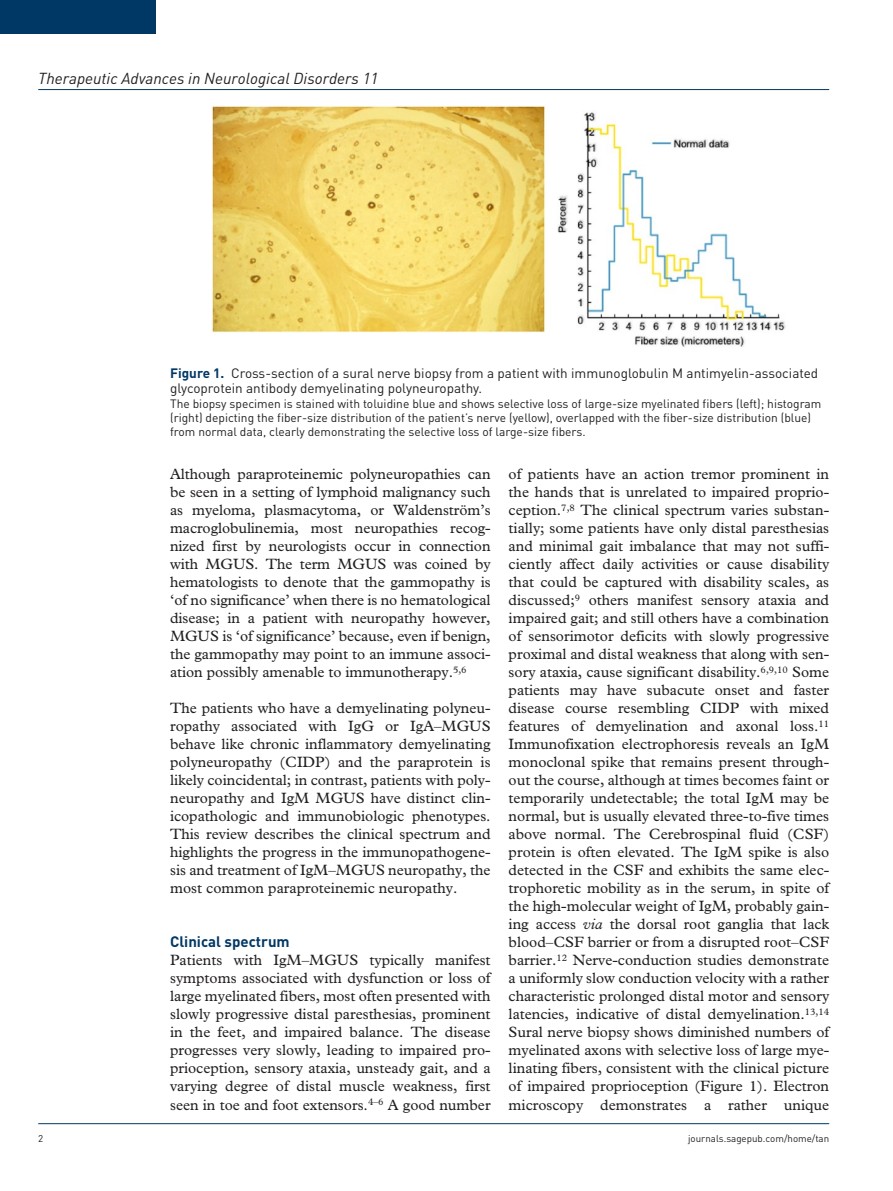
<style>
.page{position:relative;width:893px;height:1191px;background:#fff}
.page>*{position:absolute;margin:0;border:0;box-sizing:border-box;transform-origin:0 0}
.t1{font:italic 15.75px "DIN";color:#231f20}
.t2{font:15px/18px "Plantin Std";color:#231f20;text-align:justify}
.t3{font:700 15px "DIN";color:#003865}
.t4{font:13.5px/15.8px "DIN";color:#231f20}
.t5{font:12px/14.2px "DIN";color:#231f20}
.t6{font:9.75px "DIN";color:#231f20}
.s1{font-weight:700;color:#003865}
.s2{font-style:italic}
</style>
<div class="page">
<hr style="left:38px;top:89px;width:791px;height:1px;background:#003865">
<hr style="left:38px;top:1123px;width:791px;height:1px;background:#003865">
<div style="left:0;top:0;width:155px;height:34px;background:#003865"></div>
<img style="left:212px;top:106px;width:574px;height:241px">
<p class="t1" style="left:38px;top:68px;width:342px">Therapeutic Advances in Neurological Disorders 11</p>
<p class="t4" style="left:170px;top:364px;width:650px"><span class="s1">Figure 1.</span> Cross-section of a sural nerve biopsy from a patient with immunoglobulin M antimyelin-associated glycoprotein antibody demyelinating polyneuropathy.</p>
<p class="t5" style="left:170px;top:396px;width:653px">The biopsy specimen is stained with toluidine blue and shows selective loss of large-size myelinated fibers (left); histogram (right) depicting the fiber-size distribution of the patient’s nerve (yellow), overlapped with the fiber-size distribution (blue) from normal data, clearly demonstrating the selective loss of large-size fibers.</p>
<p class="t2" style="left:170px;top:465px;width:322px">Although paraproteinemic polyneuropathies can be seen in a setting of lymphoid malignancy such as myeloma, plasmacytoma, or Waldenström’s macroglobulinemia, most neuropathies recog&shy;nized first by neurologists occur in connection with MGUS. The term MGUS was coined by hematologists to denote that the gammopathy is ‘of no significance’ when there is no hematological disease; in a patient with neuropathy however, MGUS is ‘of significance’ because, even if benign, the gammopathy may point to an immune associ&shy;ation possibly amenable to immunotherapy.<sup>5,6</sup></p>
<p class="t2" style="left:170px;top:699px;width:322px">The patients who have a demyelinating polyneu&shy;ropathy associated with IgG or IgA–MGUS behave like chronic inflammatory demyelinating polyneuropathy (CIDP) and the paraprotein is likely coincidental; in contrast, patients with poly&shy;neuropathy and IgM MGUS have distinct clin&shy;icopathologic and immunobiologic phenotypes.<br>This review describes the clinical spectrum and highlights the progress in the immunopathogene&shy;sis and treatment of IgM–MGUS neuropathy, the most common paraproteinemic neuropathy.</p>
<p class="t3" style="left:170px;top:932px;width:121px">Clinical spectrum</p>
<p class="t2" style="left:170px;top:951px;width:322px">Patients with IgM–MGUS typically manifest symptoms associated with dysfunction or loss of large myelinated fibers, most often presented with slowly progressive distal paresthesias, prominent in the feet, and impaired balance. The disease progresses very slowly, leading to impaired pro&shy;prioception, sensory ataxia, unsteady gait, and a varying degree of distal muscle weakness, first seen in toe and foot extensors.<sup>4–6</sup> A good number</p>
<p class="t2" style="left:509px;top:465px;width:322px">of patients have an action tremor prominent in the hands that is unrelated to impaired proprio&shy;ception.<sup>7,8</sup> The clinical spectrum varies substan&shy;tially; some patients have only distal paresthesias and minimal gait imbalance that may not suffi&shy;ciently affect daily activities or cause disability that could be captured with disability scales, as discussed;<sup>9</sup> others manifest sensory ataxia and impaired gait; and still others have a combination of sensorimotor deficits with slowly progressive proximal and distal weakness that along with sen&shy;sory ataxia, cause significant disability.<sup>6,9,10</sup> Some patients may have subacute onset and faster disease course resembling CIDP with mixed features of demyelination and axonal loss.<sup>11<br></sup>Immunofixation electrophoresis reveals an IgM monoclonal spike that remains present through&shy;out the course, although at times becomes faint or temporarily undetectable; the total IgM may be normal, but is usually elevated three-to-five times above normal. The Cerebrospinal fluid (CSF) protein is often elevated. The IgM spike is also detected in the CSF and exhibits the same elec&shy;trophoretic mobility as in the serum, in spite of the high-molecular weight of IgM, probably gain&shy;ing access <span class="s2">via</span> the dorsal root ganglia that lack blood–CSF barrier or from a disrupted root–CSF barrier.<sup>12</sup> Nerve-conduction studies demonstrate a uniformly slow conduction velocity with a rather characteristic prolonged distal motor and sensory latencies, indicative of distal demyelination.<sup>13,14<br></sup>Sural nerve biopsy shows diminished numbers of myelinated axons with selective loss of large mye&shy;linating fibers, consistent with the clinical picture of impaired proprioception (Figure 1). Electron microscopy demonstrates a rather unique</p>
<p class="t6" style="left:38px;top:1132px;width:7px">2</p>
<p class="t6" style="left:688px;top:1132px;width:143px">journals.sagepub.com/home/tan</p>
</div>
